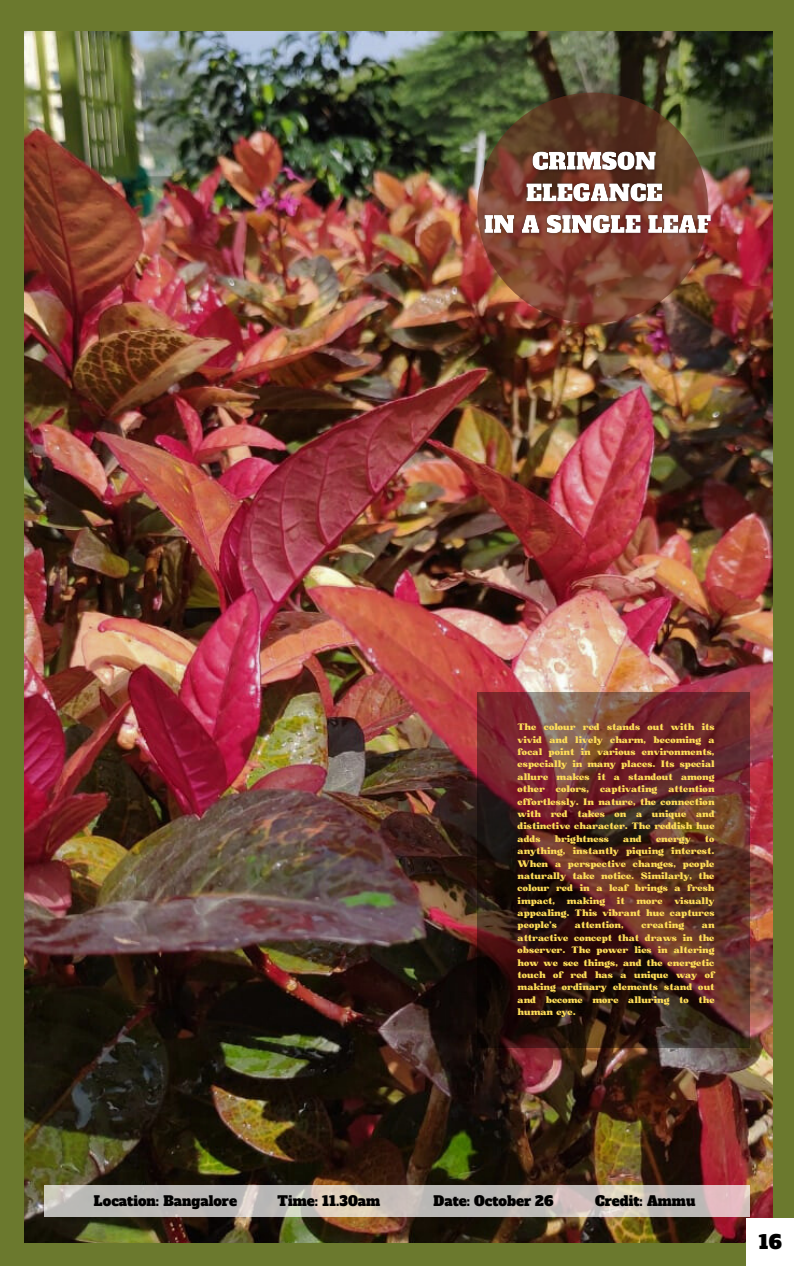
<style>
.page{position:relative;width:794px;height:1266px;background:#fff}
.page>*{position:absolute;margin:0;border:0;box-sizing:border-box;transform-origin:0 0}
.t1{font:18.75px "Alfa Slab One";color:#000}
.t2{font:13.5px "Alfa Slab One";color:#000}
.t3{font:9px/12.4px "Bugaki";color:#ffde59;text-align:justify}
</style>
<div class="page">
<div style="left:0;top:0;width:793px;height:1266px;background:#6b792e"></div>
<img style="left:24px;top:31px;width:747px;height:1211px">
<div style="left:746px;top:1218px;width:47px;height:48px;background:#fff"></div>
<svg style="left:477px;top:93px;width:231px;height:230px;background:#713d2b"></svg>
<svg style="left:44px;top:1185px;width:705px;height:32px;background:#c6bfba"></svg>
<img style="left:477px;top:692px;width:272px;height:355px">
<img style="left:471px;top:147px;width:245px;height:93px">
<p class="t3" style="left:517px;top:721px;width:198px">The colour red stands out with its vivid and lively charm, becoming a focal point in various environments, especially in many places. Its special allure makes it a standout among other colors, captivating attention effortlessly. In nature, the connection with red takes on a unique and distinctive character. The reddish hue adds</p>
<p class="t3" style="left:554px;top:833px;width:56px">brightness</p>
<p class="t3" style="left:623px;top:833px;width:20px">and</p>
<p class="t3" style="left:655px;top:833px;width:36px">energy</p>
<p class="t3" style="left:517px;top:833px;width:198px;text-indent:187px">to anything, instantly piquing interest.<br>When a perspective changes, people naturally take notice. Similarly, the colour red in a leaf brings a fresh impact,</p>
<p class="t3" style="left:517px;top:894px;width:198px;text-indent:157px">visually appealing. This vibrant hue captures people's</p>
<p class="t3" style="left:566px;top:894px;width:40px">making</p>
<p class="t3" style="left:616px;top:894px;width:9px">it</p>
<p class="t3" style="left:636px;top:894px;width:28px">more</p>
<p class="t3" style="left:574px;top:919px;width:50px">attention,</p>
<p class="t3" style="left:641px;top:919px;width:44px">creating</p>
<p class="t3" style="left:517px;top:919px;width:198px;text-indent:184px">an attractive concept that draws in the observer. The power lies in altering how we see things, and the energetic touch of red has a unique way of making ordinary elements stand out and become more alluring to the human eye.</p>
<p class="t2" style="left:94px;top:1192px;width:144px">Location: Bangalore</p>
<p class="t2" style="left:277px;top:1192px;width:104px">Time: 11.30am</p>
<p class="t2" style="left:433px;top:1192px;width:121px">Date: October 26</p>
<p class="t2" style="left:594px;top:1192px;width:102px">Credit: Ammu</p>
<p class="t1" style="left:758px;top:1229px;width:24px">16</p>
</div>
